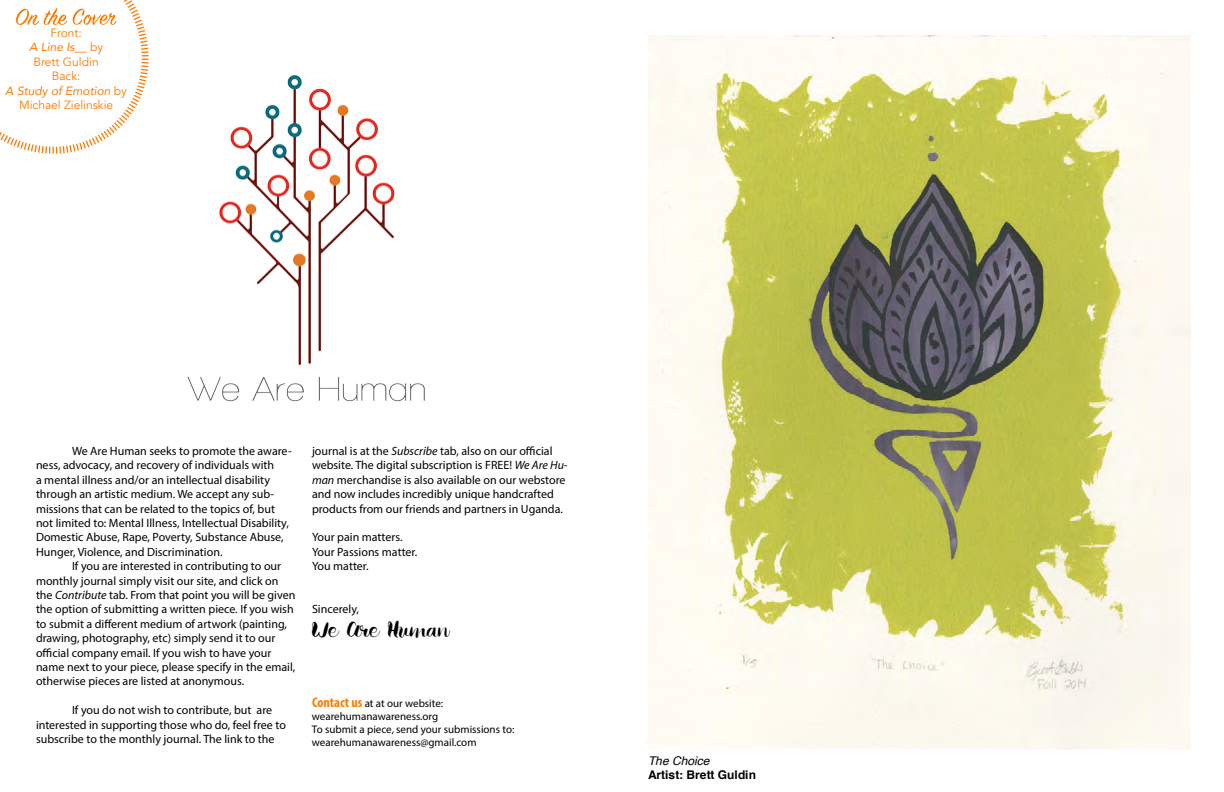
<style>
.page{position:relative;width:1224px;height:792px;background:#fff}
.page>*{position:absolute;margin:0;border:0;box-sizing:border-box;transform-origin:0 0}
.t1{font:20px "Karla Script";letter-spacing:-.045em;color:#000}
.t2{font:12px/14.4px "Myriad Pro";color:#000}
.t3{font:12px/14.4px "Avenir";color:#ff7a00;text-align:center}
.t4{font:700 12px "Helvetica";color:#000}
.t5{font:italic 12px "Helvetica";color:#000}
.t6{font:11px/13.2px "Myriad Pro";color:#000}
.s1{font-style:italic}
.s2{font-weight:700;font-stretch:condensed;font-size:14px;color:#ff7a00}
</style>
<div class="page">
<img style="left:187px;top:75px;width:238px;height:327px">
<svg style="left:0;top:0;width:149px;height:154px"></svg>
<img style="left:648px;top:36px;width:543px;height:714px">
<p class="t3" style="left:5px;top:26px;width:123px">Front:<br><span class="s1">A Line Is__</span> by<br>Brett Guldin<br>Back:<br><span class="s1">A Study of Emotion</span> by<br>Michael Zielinskie</p>
<p class="t2" style="left:36px;top:444px;width:257px;text-indent:36px">We Are Human seeks to promote the aware&shy;ness, advocacy, and recovery of individuals with<br>a mental illness and/or an intellectual disability through an artistic medium. We accept any sub&shy;missions that can be related to the topics of, but not limited to: Mental Illness, Intellectual Disability, Domestic Abuse, Rape, Poverty, Substance Abuse, Hunger, Violence, and Discrimination.</p>
<p class="t2" style="left:36px;top:559px;width:261px;text-indent:36px">If you are interested in contributing to our monthly journal simply visit our site, and click on the <span class="s1">Contribute</span> tab. From that point you will be given the option of submitting a written piece. If you wish to submit a different medium of artwork (painting, drawing, photography, etc) simply send it to our official company email. If you wish to have your name next to your piece, please specify in the email, otherwise pieces are listed at anonymous.</p>
<p class="t2" style="left:36px;top:703px;width:252px;text-indent:36px">If you do not wish to contribute, but are interested in supporting those who do, feel free to subscribe to the monthly journal. The link to the</p>
<p class="t2" style="left:312px;top:444px;width:257px">journal is at the <span class="s1">Subscribe</span> tab, also on our official website. The digital subscription is FREE! <span class="s1">We Are Hu&shy;man</span> merchandise is also available on our webstore and now includes incredibly unique handcrafted products from our friends and partners in Uganda.</p>
<p class="t2" style="left:312px;top:530px;width:107px">Your pain matters.<br>Your Passions matter.<br>You matter.</p>
<p class="t2" style="left:312px;top:602px;width:49px">Sincerely,</p>
<h1 class="t1" style="left:312px;top:618px;width:140px">We Are Human</h1>
<p class="t6" style="left:312px;top:696px;width:204px"><span class="s2">Contact us</span> at at our website: wearehumanawareness.org<br>To submit a piece, send your submissions to: wearehumanawareness@gmail.com</p>
<p class="t5" style="left:648px;top:751px;width:63px">The Choice</p>
<p class="t4" style="left:648px;top:765px;width:109px">Artist: Brett Guldin</p>
</div>
